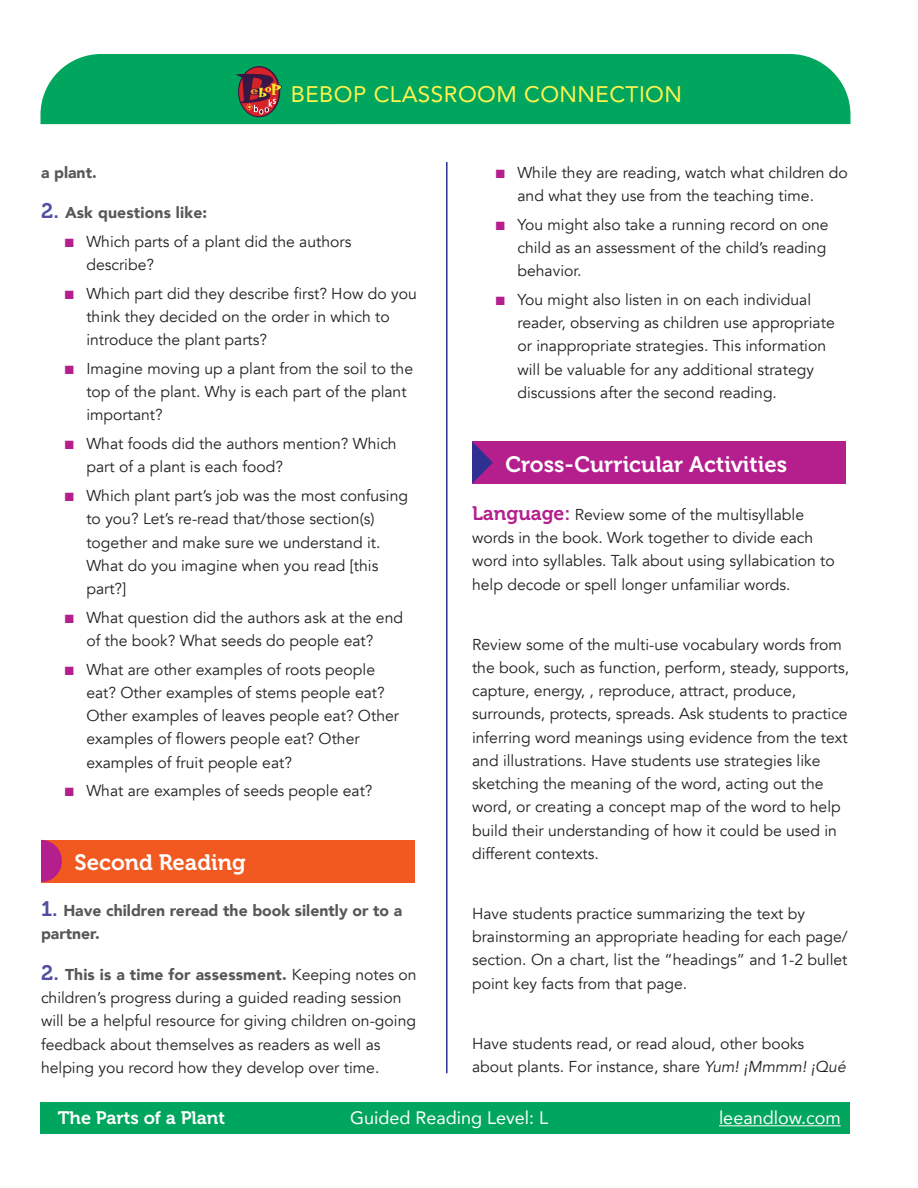
<style>
.page{position:relative;width:918px;height:1188px;background:#fff}
.page>*{position:absolute;margin:0;border:0;box-sizing:border-box;transform-origin:0 0}
.t1{font:22.5px "Avenir";letter-spacing:.02em;color:#fff34f}
.t2{font:22.2px "Museo 700";color:#fff}
.t3{font:18px "Avenir";color:#fff}
.t4{font:18px "Museo 700";color:#fff}
.cross_curricular_par{font:15.75px/23.2px "Avenir";color:#231f20}
.t5{font:900 15.75px/23.2px "Avenir";color:#57585a}
.s1{font-family:"Museo 700";font-weight:400;font-size:21px;color:#504fa1}
.s2{color:#b41e8d}
.s3{font-family:"Museo 700";font-size:21px;color:#504fa1}
.s4{font-weight:900;color:#57585a}
.s5{font-family:"Museo 700";font-size:19.5px;color:#b41e8d}
.s6{font-style:italic}
</style>
<div class="page">
<div style="left:40px;top:54px;width:810px;height:70px;background:#00a65d"></div>
<hr style="left:446px;top:162px;width:2px;height:911px;background:#2e3092">
<div style="left:40px;top:1103px;width:810px;height:31px;background:#00a65d"></div>
<hr style="left:719px;top:1125px;width:122px;height:1px;background:#fff">
<svg style="left:239px;top:67px;width:40px;height:50px"></svg>
<div style="left:238px;top:66px;width:42px;height:51px;border:1px solid #371745;border-radius:50%"></div>
<svg style="left:236px;top:74px;width:46px;height:40px;background:#794b43"></svg>
<div style="left:41px;top:840px;width:374px;height:42px;background:#f15921"></div>
<svg style="left:41px;top:840px;width:21px;height:42px"></svg>
<div style="left:472px;top:441px;width:374px;height:43px;background:#b41e8d"></div>
<svg style="left:472px;top:441px;width:21px;height:43px"></svg>
<p class="t1" style="left:291px;top:76px;width:393px">BEBOP CLASSROOM CONNECTION</p>
<p class="t5" style="left:41px;top:160px;width:57px">a plant.</p>
<p class="t5" style="left:41px;top:201px;width:168px"><span class="s1">2.</span> Ask questions like:</p>
<p class="cross_curricular_par" style="left:86px;top:230px;width:267px;text-indent:-22px"><span class="s2">■</span> Which parts of a plant did the authors describe?</p>
<p class="cross_curricular_par" style="left:86px;top:282px;width:332px;text-indent:-22px"><span class="s2">■</span> Which part did they describe first? How do you think they decided on the order in which to introduce the plant parts?</p>
<p class="cross_curricular_par" style="left:86px;top:357px;width:328px;text-indent:-22px"><span class="s2">■</span> Imagine moving up a plant from the soil to the top of the plant. Why is each part of the plant important?</p>
<p class="cross_curricular_par" style="left:86px;top:432px;width:312px;text-indent:-22px"><span class="s2">■</span> What foods did the authors mention? Which part of a plant is each food?</p>
<p class="cross_curricular_par" style="left:86px;top:484px;width:323px;text-indent:-22px"><span class="s2">■</span> Which plant part’s job was the most confusing to you? Let’s re-read that/those section(s) together and make sure we understand it.<br>What do you imagine when you read [this part?]</p>
<p class="cross_curricular_par" style="left:65px;top:606px;width:340px;text-align:center"><span class="s2">■</span> What question did the authors ask at the end of the book? What seeds do people eat?</p>
<p class="cross_curricular_par" style="left:86px;top:658px;width:314px;text-indent:-22px"><span class="s2">■</span> What are other examples of roots people eat? Other examples of stems people eat?<br>Other examples of leaves people eat? Other examples of flowers people eat? Other examples of fruit people eat?</p>
<p class="cross_curricular_par" style="left:65px;top:779px;width:309px"><span class="s2">■</span> What are examples of seeds people eat?</p>
<p class="t2" style="left:74px;top:850px;width:173px">Second Reading</p>
<p class="t5" style="left:41px;top:899px;width:363px"><span class="s1">1.</span> Have children reread the book silently or to a partner.</p>
<p class="cross_curricular_par" style="left:41px;top:963px;width:377px"><span class="s3">2.</span> <span class="s4">This is a time for assessment.</span> Keeping notes on children’s progress during a guided reading session will be a helpful resource for giving children on-going feedback about themselves as readers as well as helping you record how they develop over time.</p>
<p class="cross_curricular_par" style="left:517px;top:161px;width:332px;text-indent:-22px"><span class="s2">■</span> While they are reading, watch what children do and what they use from the teaching time.</p>
<p class="cross_curricular_par" style="left:517px;top:213px;width:313px;text-indent:-22px"><span class="s2">■</span> You might also take a running record on one child as an assessment of the child’s reading behavior.</p>
<p class="cross_curricular_par" style="left:517px;top:288px;width:319px;text-indent:-22px"><span class="s2">■</span> You might also listen in on each individual reader, observing as children use appropriate or inappropriate strategies. This information will be valuable for any additional strategy discussions after the second reading.</p>
<p class="t2" style="left:505px;top:452px;width:283px">Cross-Curricular Activities</p>
<p class="cross_curricular_par" style="left:472px;top:503px;width:364px"><span class="s5">Language:</span> Review some of the multisyllable words in the book. Work together to divide each word into syllables. Talk about using syllabication to help decode or spell longer unfamiliar words.</p>
<p class="cross_curricular_par" style="left:472px;top:633px;width:379px">Review some of the multi-use vocabulary words from the book, such as function, perform, steady, supports, capture, energy, , reproduce, attract, produce, surrounds, protects, spreads. Ask students to practice inferring word meanings using evidence from the text and illustrations. Have students use strategies like sketching the meaning of the word, acting out the word, or creating a concept map of the word to help build their understanding of how it could be used in different contexts.</p>
<p class="cross_curricular_par" style="left:472px;top:902px;width:377px">Have students practice summarizing the text by brainstorming an appropriate heading for each page/ section. On a chart, list the “headings” and 1-2 bullet point key facts from that page.</p>
<p class="cross_curricular_par" style="left:472px;top:1032px;width:375px">Have students read, or read aloud, other books about plants. For instance, share <span class="s6">Yum! ¡Mmmm! ¡Qué</span></p>
<p class="t4" style="left:58px;top:1108px;width:169px">The Parts of a Plant</p>
<p class="t3" style="left:350px;top:1104px;width:200px">Guided Reading Level: L</p>
<p class="t3" style="left:719px;top:1104px;width:123px">leeandlow.com</p>
</div>
